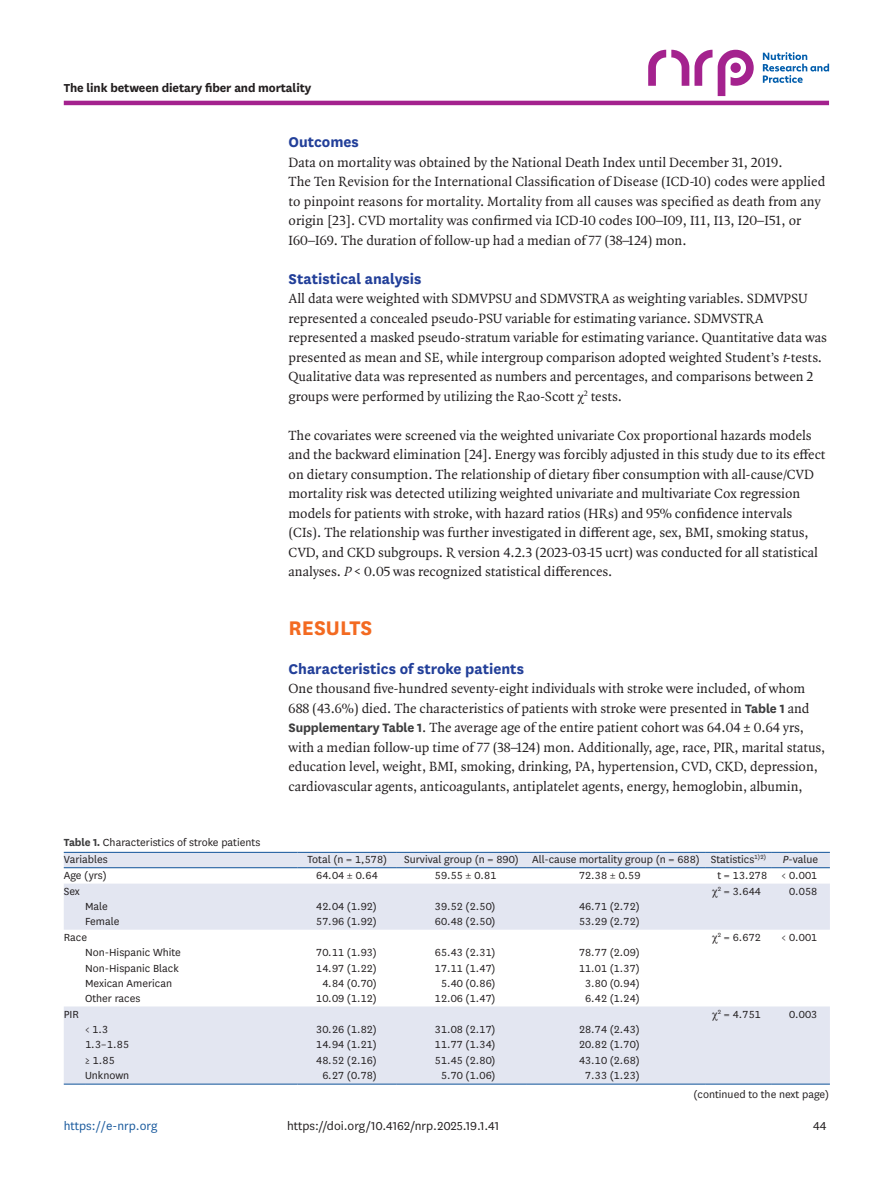
<style>
.page{position:relative;width:893px;height:1191px;background:#fff}
.page>*{position:absolute;margin:0;border:0;box-sizing:border-box;transform-origin:0 0}
.body_title1{font:700 23.1px "National";color:#f36a21}
.body_title2_stacked{font:700 16.5px "National";color:#223f99}
.body_title2{font:700 16.5px "National";color:#223f99}
.body_p_first{font:14.25px/19.5px "Quadraat OT";color:#231f20}
.body_p{font:14.25px/19.5px "Quadraat OT";color:#231f20}
.doi_running_footer{font:13.5px "National";color:#231f20}
.alt-title-type{font:700 13.5px "National";letter-spacing:-.01em;color:#231f20}
.t1{font:13.5px "National";color:#1a5a9d}
.tbody_entry{font:12px "National";letter-spacing:-.05em;color:#231f20}
.thead_entry{font:12px "National";color:#231f20}
.tbody_entry-2{font:12px "National";color:#231f20}
.table-wrap_caption{font:12px "National";color:#231f20}
.table-wrap-foot_p_first{font:12px "National";color:#231f20}
.thead_entry-2{font:12px "National";letter-spacing:-.025em;color:#231f20}
.s1{font-style:italic}
.s2{font-family:"Times New Roman"}
.s3{font-family:"National";font-weight:700;color:#3e3e3f}
.s4{font-weight:700;color:#3e3e3f}
</style>
<div class="page">
<hr style="left:64px;top:101px;width:765px;height:4px;background:#a4228e">
<svg style="left:718px;top:50px;width:36px;height:46px"></svg>
<svg style="left:648px;top:50px;width:64px;height:36px"></svg>
<svg style="left:763px;top:52px;width:66px;height:31px"></svg>
<svg style="left:64px;top:853px;width:766px;height:230px;fill:#e3e6f1"></svg>
<svg style="left:64px;top:852px;width:21px;height:1px"></svg>
<hr style="left:85px;top:852px;width:213px;height:1px;background:#1a5a9d">
<hr style="left:298px;top:852px;width:99px;height:1px;background:#1a5a9d">
<hr style="left:397px;top:852px;width:129px;height:1px;background:#1a5a9d">
<hr style="left:526px;top:852px;width:180px;height:1px;background:#1a5a9d">
<hr style="left:706px;top:852px;width:65px;height:1px;background:#1a5a9d">
<hr style="left:771px;top:852px;width:59px;height:1px;background:#1a5a9d">
<svg style="left:64px;top:867px;width:21px;height:1px"></svg>
<hr style="left:85px;top:867px;width:213px;height:1px;background:#1a5a9d">
<hr style="left:298px;top:867px;width:99px;height:1px;background:#1a5a9d">
<hr style="left:397px;top:867px;width:129px;height:1px;background:#1a5a9d">
<hr style="left:526px;top:867px;width:180px;height:1px;background:#1a5a9d">
<hr style="left:706px;top:867px;width:65px;height:1px;background:#1a5a9d">
<hr style="left:771px;top:867px;width:59px;height:1px;background:#1a5a9d">
<svg style="left:64px;top:1083px;width:21px;height:1px"></svg>
<hr style="left:85px;top:1083px;width:213px;height:1px;background:#1a5a9d">
<hr style="left:298px;top:1083px;width:99px;height:1px;background:#1a5a9d">
<hr style="left:397px;top:1083px;width:129px;height:1px;background:#1a5a9d">
<hr style="left:526px;top:1083px;width:180px;height:1px;background:#1a5a9d">
<hr style="left:706px;top:1083px;width:65px;height:1px;background:#1a5a9d">
<hr style="left:771px;top:1083px;width:59px;height:1px;background:#1a5a9d">
<p class="alt-title-type" style="left:64px;top:78px;width:249px">The link between dietary fiber and mortality</p>
<p class="body_title2" style="left:289px;top:130px;width:72px">Outcomes</p>
<p class="body_p_first" style="left:289px;top:152px;width:538px">Data on mortality was obtained by the National Death Index until December 31, 2019.<br>The Ten Revision for the International Classification of Disease (ICD-10) codes were applied to pinpoint reasons for mortality. Mortality from all causes was specified as death from any origin [23]. CVD mortality was confirmed via ICD-10 codes I00–I09, I11, I13, I20–I51, or I60–I69. The duration of follow-up had a median of 77 (38–124) mon.</p>
<p class="body_title2" style="left:289px;top:267px;width:134px">Statistical analysis</p>
<p class="body_p_first" style="left:289px;top:289px;width:540px">All data were weighted with SDMVPSU and SDMVSTRA as weighting variables. SDMVPSU represented a concealed pseudo-PSU variable for estimating variance. SDMVSTRA represented a masked pseudo-stratum variable for estimating variance. Quantitative data was presented as mean and SE, while intergroup comparison adopted weighted Student’s <span class="s1">t</span>-tests.<br>Qualitative data was represented as numbers and percentages, and comparisons between 2 groups were performed by utilizing the Rao-Scott <span class="s2">χ</span><sup>2</sup> tests.</p>
<p class="body_p" style="left:289px;top:425px;width:538px">The covariates were screened via the weighted univariate Cox proportional hazards models and the backward elimination [24]. Energy was forcibly adjusted in this study due to its effect on dietary consumption. The relationship of dietary fiber consumption with all-cause/CVD mortality risk was detected utilizing weighted univariate and multivariate Cox regression models for patients with stroke, with hazard ratios (HRs) and 95% confidence intervals (CIs). The relationship was further investigated in different age, sex, BMI, smoking status, CVD, and CKD subgroups. R version 4.2.3 (2023-03-15 ucrt) was conducted for all statistical analyses. <span class="s1">P</span> &lt; 0.05 was recognized statistical differences.</p>
<p class="body_title1" style="left:289px;top:611px;width:85px">RESULTS</p>
<p class="body_title2_stacked" style="left:289px;top:657px;width:237px">Characteristics of stroke patients</p>
<p class="body_p_first" style="left:289px;top:679px;width:538px">One thousand five-hundred seventy-eight individuals with stroke were included, of whom 688 (43.6%) died. The characteristics of patients with stroke were presented in <span class="s3">Table 1</span> and <span class="s3">Supplementary Table 1</span>. The average age of the entire patient cohort was 64.04 ± 0.64 yrs, with a median follow-up time of 77 (38–124) mon. Additionally, age, race, PIR, marital status, education level, weight, BMI, smoking, drinking, PA, hypertension, CVD, CKD, depression, cardiovascular agents, anticoagulants, antiplatelet agents, energy, hemoglobin, albumin,</p>
<p class="table-wrap_caption" style="left:64px;top:834px;width:198px"><span class="s4">Table 1.</span> Characteristics of stroke patients</p>
<p class="thead_entry" style="left:64px;top:852px;width:46px">Variables</p>
<p class="thead_entry-2" style="left:307px;top:852px;width:81px">Total (n = 1,578)</p>
<p class="thead_entry" style="left:404px;top:852px;width:116px">Survival group (n = 890)</p>
<p class="thead_entry" style="left:532px;top:852px;width:169px">All-cause mortality group (n = 688)</p>
<p class="thead_entry" style="left:711px;top:852px;width:57px">Statistics<sup>1)2)</sup></p>
<p class="thead_entry" style="left:783px;top:852px;width:37px"><span class="s1">P</span>-value</p>
<p class="tbody_entry" style="left:64px;top:868px;width:44px">Age (yrs)</p>
<p class="tbody_entry" style="left:316px;top:868px;width:64px">64.04 ± 0.64</p>
<p class="tbody_entry" style="left:434px;top:868px;width:64px">59.55 ± 0.81</p>
<p class="tbody_entry" style="left:579px;top:868px;width:64px">72.38 ± 0.59</p>
<p class="tbody_entry" style="left:717px;top:868px;width:52px">t = 13.278</p>
<p class="tbody_entry" style="left:782px;top:868px;width:38px">&lt; 0.001</p>
<p class="tbody_entry" style="left:64px;top:883px;width:18px">Sex</p>
<p class="tbody_entry" style="left:712px;top:883px;width:51px"><span class="s2">χ</span><sup>2</sup> = 3.644</p>
<p class="tbody_entry" style="left:789px;top:883px;width:30px">0.058</p>
<p class="tbody_entry" style="left:85px;top:898px;width:24px">Male</p>
<p class="tbody_entry" style="left:316px;top:898px;width:63px">42.04 (1.92)</p>
<p class="tbody_entry" style="left:434px;top:898px;width:63px">39.52 (2.50)</p>
<p class="tbody_entry" style="left:579px;top:898px;width:63px">46.71 (2.72)</p>
<p class="tbody_entry" style="left:85px;top:914px;width:36px">Female</p>
<p class="tbody_entry" style="left:316px;top:914px;width:63px">57.96 (1.92)</p>
<p class="tbody_entry" style="left:434px;top:914px;width:63px">60.48 (2.50)</p>
<p class="tbody_entry" style="left:579px;top:914px;width:63px">53.29 (2.72)</p>
<p class="tbody_entry" style="left:64px;top:929px;width:25px">Race</p>
<p class="tbody_entry" style="left:712px;top:929px;width:51px"><span class="s2">χ</span><sup>2</sup> = 6.672</p>
<p class="tbody_entry" style="left:782px;top:929px;width:38px">&lt; 0.001</p>
<p class="tbody_entry-2" style="left:85px;top:944px;width:97px">Non-Hispanic White</p>
<p class="tbody_entry" style="left:316px;top:944px;width:63px">70.11 (1.93)</p>
<p class="tbody_entry" style="left:434px;top:944px;width:63px">65.43 (2.31)</p>
<p class="tbody_entry" style="left:579px;top:944px;width:63px">78.77 (2.09)</p>
<p class="tbody_entry-2" style="left:85px;top:960px;width:95px">Non-Hispanic Black</p>
<p class="tbody_entry" style="left:316px;top:960px;width:63px">14.97 (1.22)</p>
<p class="tbody_entry" style="left:434px;top:960px;width:63px">17.11 (1.47)</p>
<p class="tbody_entry" style="left:579px;top:960px;width:63px">11.01 (1.37)</p>
<p class="tbody_entry-2" style="left:85px;top:975px;width:89px">Mexican American</p>
<p class="tbody_entry" style="left:322px;top:975px;width:56px">4.84 (0.70)</p>
<p class="tbody_entry" style="left:441px;top:975px;width:56px">5.40 (0.86)</p>
<p class="tbody_entry" style="left:585px;top:975px;width:56px">3.80 (0.94)</p>
<p class="tbody_entry-2" style="left:85px;top:990px;width:57px">Other races</p>
<p class="tbody_entry" style="left:316px;top:990px;width:63px">10.09 (1.12)</p>
<p class="tbody_entry" style="left:434px;top:990px;width:63px">12.06 (1.47)</p>
<p class="tbody_entry" style="left:585px;top:990px;width:56px">6.42 (1.24)</p>
<p class="tbody_entry" style="left:64px;top:1006px;width:17px">PIR</p>
<p class="tbody_entry" style="left:712px;top:1006px;width:51px"><span class="s2">χ</span><sup>2</sup> = 4.751</p>
<p class="tbody_entry" style="left:789px;top:1006px;width:30px">0.003</p>
<p class="tbody_entry" style="left:85px;top:1021px;width:25px">&lt; 1.3</p>
<p class="tbody_entry" style="left:316px;top:1021px;width:63px">30.26 (1.82)</p>
<p class="tbody_entry" style="left:434px;top:1021px;width:63px">31.08 (2.17)</p>
<p class="tbody_entry" style="left:579px;top:1021px;width:63px">28.74 (2.43)</p>
<p class="tbody_entry" style="left:85px;top:1036px;width:46px">1.3–1.85</p>
<p class="tbody_entry" style="left:316px;top:1036px;width:63px">14.94 (1.21)</p>
<p class="tbody_entry" style="left:434px;top:1036px;width:63px">11.77 (1.34)</p>
<p class="tbody_entry" style="left:579px;top:1036px;width:63px">20.82 (1.70)</p>
<p class="tbody_entry" style="left:85px;top:1052px;width:32px">≥ 1.85</p>
<p class="tbody_entry" style="left:316px;top:1052px;width:63px">48.52 (2.16)</p>
<p class="tbody_entry" style="left:434px;top:1052px;width:63px">51.45 (2.80)</p>
<p class="tbody_entry" style="left:579px;top:1052px;width:63px">43.10 (2.68)</p>
<p class="tbody_entry-2" style="left:85px;top:1067px;width:46px">Unknown</p>
<p class="tbody_entry" style="left:322px;top:1067px;width:56px">6.27 (0.78)</p>
<p class="tbody_entry" style="left:441px;top:1067px;width:56px">5.70 (1.06)</p>
<p class="tbody_entry" style="left:585px;top:1067px;width:56px">7.33 (1.23)</p>
<p class="table-wrap-foot_p_first" style="left:694px;top:1086px;width:137px">(continued to the next page)</p>
<p class="t1" style="left:64px;top:1116px;width:95px">https://e-nrp.org</p>
<p class="doi_running_footer" style="left:287px;top:1116px;width:214px">https://doi.org/10.4162/nrp.2025.19.1.41</p>
<p class="doi_running_footer" style="left:813px;top:1116px;width:15px">44</p>
</div>
